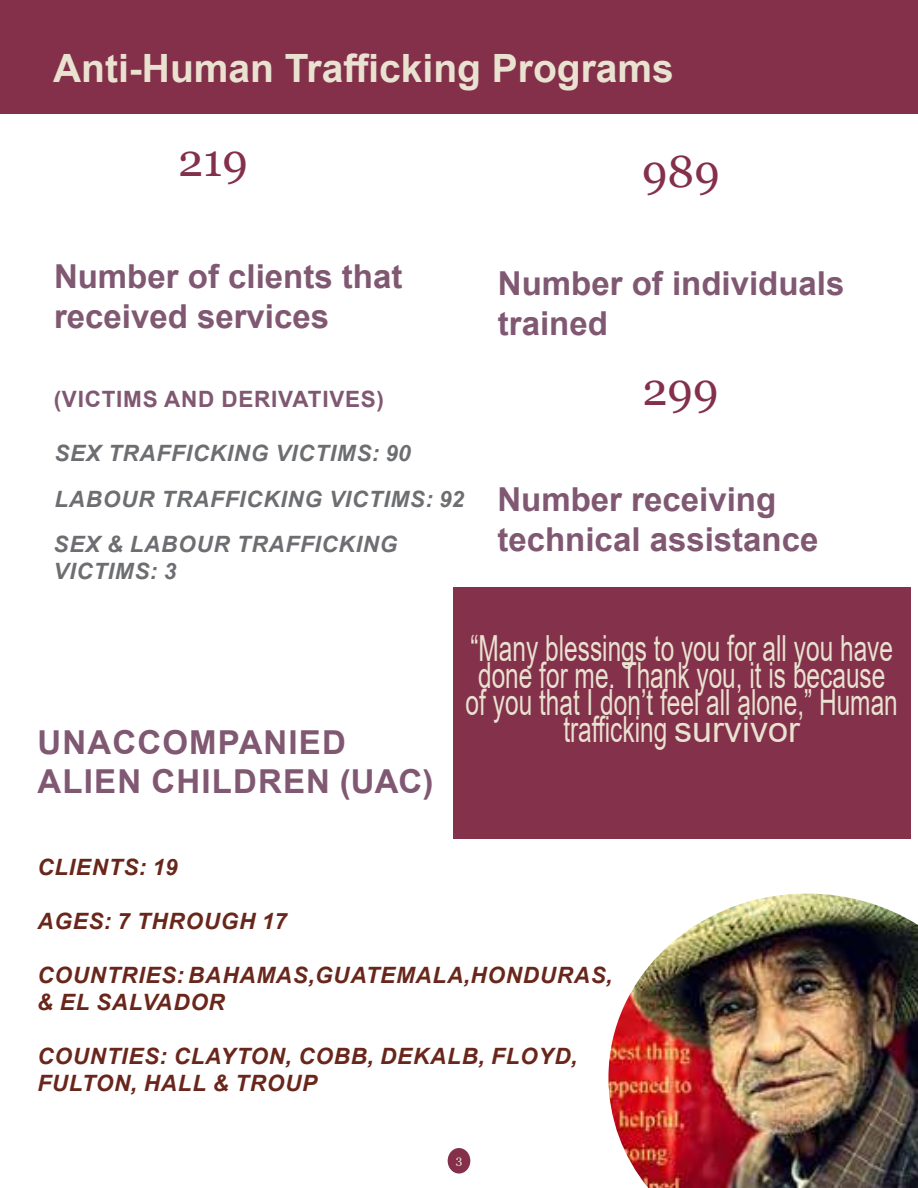
<style>
.page{position:relative;width:918px;height:1188px;background:#fff}
.page>*{position:absolute;margin:0;border:0;box-sizing:border-box;transform-origin:0 0}
.t1{font:45px "Georgia";color:#84304b}
.t2{font:700 39px "Arial";color:#e9e2d1}
.t3{font:36px/27px "Arial";color:#e9e2d1;text-align:center;scale:.68 1}
.t4{font:700 33px/39.6px "Arial";color:#805872}
.t5{font:700 33px "Arial";letter-spacing:.035em;color:#805872}
.t6{font:italic 700 22.5px/27px "Arial";letter-spacing:.035em;color:#69261b}
.t7{font:italic 700 22.5px/45.3px "Arial";letter-spacing:.035em;color:#6d6e71}
.t8{font:700 22.5px "Arial";letter-spacing:.035em;color:#805872}
.t9{font:12px "Georgia";color:#e9e2d1}
</style>
<div class="page">
<div style="left:0;top:0;width:918px;height:114px;background:#84304b"></div>
<img style="left:608px;top:894px;width:310px;height:294px">
<div style="left:453px;top:587px;width:457px;height:252px;background:#84314b"></div>
<div style="left:448px;top:1148px;width:22px;height:26px;background:#84304b;border-radius:50%"></div>
<h2 class="t2" style="left:53px;top:41px;width:622px">Anti-Human Trafficking Programs</h2>
<h1 class="t1" style="left:178px;top:133px;width:71px">219</h1>
<h3 class="t4" style="left:54px;top:257px;width:350px">Number of clients that received services</h3>
<p class="t8" style="left:54px;top:384px;width:331px">(VICTIMS AND DERIVATIVES)</p>
<p class="t7" style="left:54px;top:431px;width:412px">SEX TRAFFICKING VICTIMS: 90<br>LABOUR TRAFFICKING VICTIMS: 92<br>SEX &amp; LABOUR TRAFFICKING</p>
<p class="t7" style="left:54px;top:549px;width:124px">VICTIMS: 3</p>
<h1 class="t1" style="left:642px;top:144px;width:79px">989</h1>
<h3 class="t4" style="left:498px;top:264px;width:348px">Number of individuals trained</h3>
<h1 class="t1" style="left:642px;top:363px;width:78px">299</h1>
<h3 class="t4" style="left:497px;top:480px;width:322px">Number receiving technical assistance</h3>
<h3 class="t5" style="left:38px;top:719px;width:310px">UNACCOMPANIED</h3>
<h3 class="t5" style="left:38px;top:758px;width:397px">ALIEN CHILDREN (UAC)</h3>
<h3 class="t3" style="left:466px;top:635px;width:637px">“Many blessings to you for all you have done for me. Thank you, it is because of you that I don’t feel all alone,” Human</h3>
<h3 class="t3" style="left:563px;top:716px;width:350px">trafficking survivor</h3>
<p class="t6" style="left:37px;top:854px;width:142px">CLIENTS: 19</p>
<p class="t6" style="left:37px;top:908px;width:251px">AGES: 7 THROUGH 17</p>
<p class="t6" style="left:37px;top:962px;width:577px">COUNTRIES: BAHAMAS,GUATEMALA,HONDURAS, &amp; EL SALVADOR</p>
<p class="t6" style="left:37px;top:1043px;width:541px">COUNTIES: CLAYTON, COBB, DEKALB, FLOYD,<br>FULTON, HALL &amp; TROUP</p>
<p class="t9" style="left:456px;top:1153px;width:8px">3</p>
</div>
